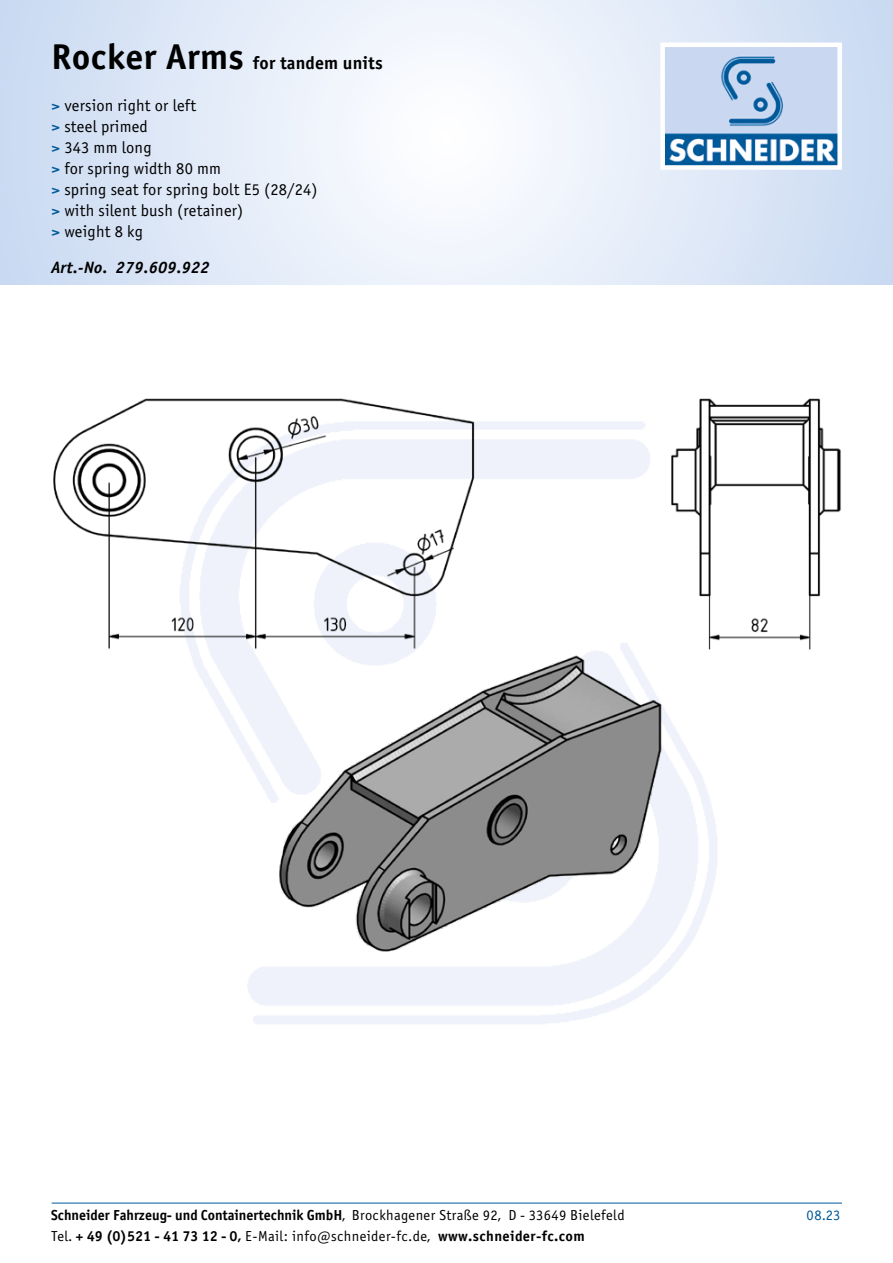
<style>
.page{position:relative;width:893px;height:1263px;background:#fff}
.page>*{position:absolute;margin:0;border:0;box-sizing:border-box;transform-origin:0 0}
.t1{font:18px "Officina Sans Bold ITC";letter-spacing:.01em;color:#000}
.t2{font:16.5px/21px "Officina Sans Book ITC";letter-spacing:.01em;color:#000}
.t3{font:italic 16.5px "Officina Sans Bold ITC";letter-spacing:.01em;color:#000}
.t4{font:14.55px "Officina Sans Bold ITC";color:#000}
.t5{font:14.55px "Officina Sans Bold ITC";letter-spacing:.025em;color:#000}
.t6{font:14.55px "Officina Sans Book ITC";color:#005a9a}
.s1{font-size:36px}
.s2{font-family:"Officina Sans Bold ITC";color:#005a9a}
.s3{font-family:"Officina Sans Book ITC"}
</style>
<div class="page">
<svg style="left:0;top:0;width:893px;height:285px"></svg>
<img style="left:665px;top:48px;width:172px;height:117px">
<div style="left:660px;top:43px;width:182px;height:127px;border:4px solid #fff"></div>
<img style="left:53px;top:398px;width:788px;height:569px">
<hr style="left:52px;top:1203px;width:790px;height:1px;background:#005a9a">
<p class="t1" style="left:51px;top:51px;width:333px"><span class="s1">Rocker Arms</span> for tandem units</p>
<p class="t2" style="left:51px;top:95px;width:268px"><span class="s2">&gt;</span> version right or left<br><span class="s2">&gt;</span> steel primed<br><span class="s2">&gt;</span> 343 mm long<br><span class="s2">&gt;</span> for spring width 80 mm<br><span class="s2">&gt;</span> spring seat for spring bolt E5 (28/24) <span class="s2">&gt;</span> with silent bush (retainer)<br><span class="s2">&gt;</span> weight 8 kg</p>
<p class="t3" style="left:51px;top:257px;width:160px">Art.-No. 279.609.922</p>
<p class="t4" style="left:51px;top:1206px;width:575px">Schneider Fahrzeug- und Containertechnik GmbH<span class="s3">, Brockhagener Straße 92, D - 33649 Bielefeld</span></p>
<p class="t6" style="left:806px;top:1206px;width:35px">08.23</p>
<p class="t5" style="left:51px;top:1227px;width:535px"><span class="s3">Tel.</span> + 49 (0)521 - 41 73 12 - 0, <span class="s3">E-Mail: info@schneider-fc.de,</span> www.schneider-fc.com</p>
</div>
